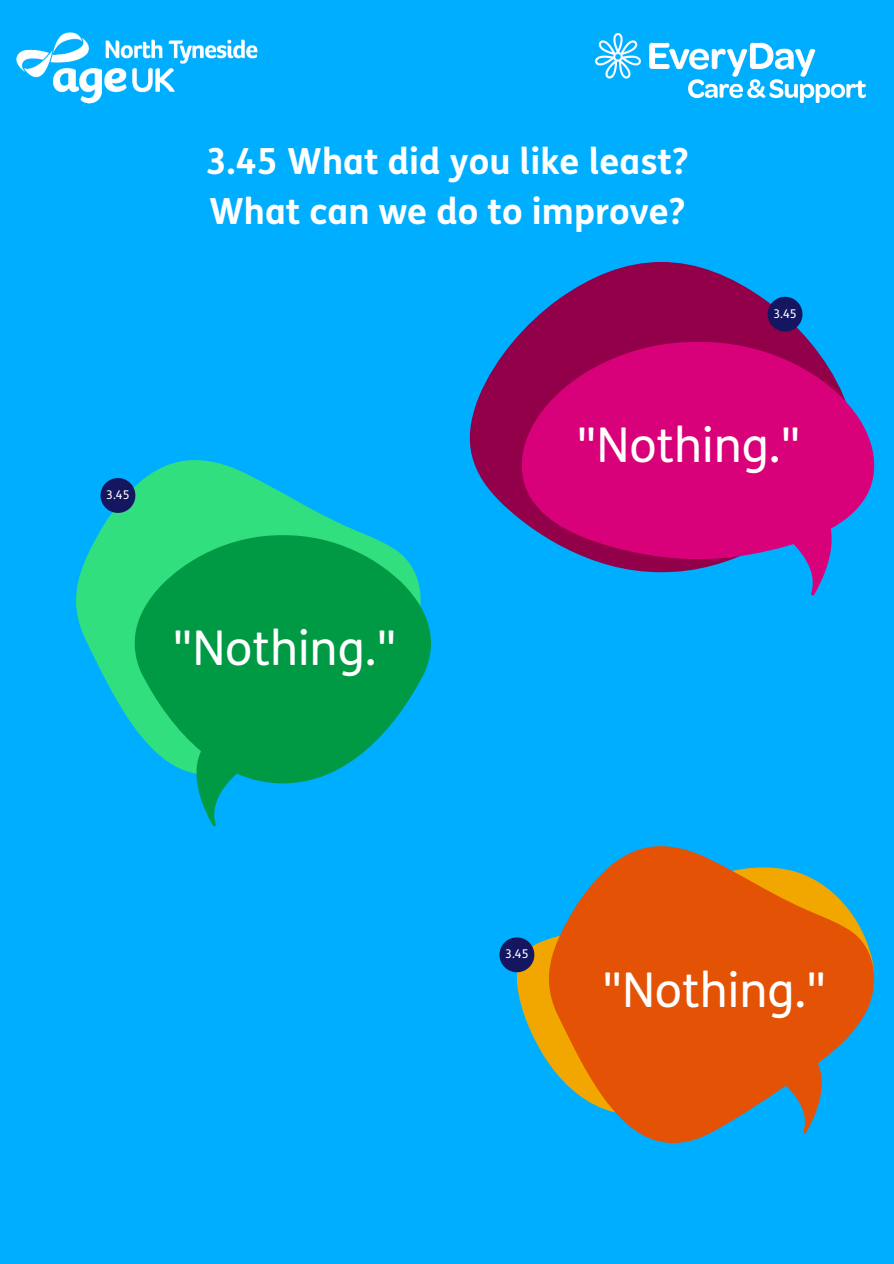
<style>
.page{position:relative;width:894px;height:1264px;background:#fff}
.page>*{position:absolute;margin:0;border:0;box-sizing:border-box;transform-origin:0 0}
.t1{font:48px "FS Me";color:#fff}
.t2{font:700 36px/49.5px "FS Me";color:#fff}
.t3{font:12px "FS Me";color:#fff}
</style>
<div class="page">
<div style="left:0;top:0;width:893px;height:1263px;background:#00aeff"></div>
<img style="left:595px;top:33px;width:270px;height:69px">
<img style="left:16px;top:32px;width:242px;height:72px">
<svg style="left:76px;top:460px;width:288px;height:258px;fill:#32df7e"></svg>
<svg style="left:128px;top:534px;width:303px;height:292px;fill:#009a44"></svg>
<svg style="left:100px;top:478px;width:35px;height:35px"></svg>
<svg style="left:516px;top:942px;width:25px;height:109px;fill:#f2a600"></svg>
<svg style="left:541px;top:846px;width:332px;height:297px;fill:#e35205"></svg>
<svg style="left:469px;top:262px;width:340px;height:253px;fill:#910048"></svg>
<svg style="left:515px;top:341px;width:359px;height:254px;fill:#d9017a"></svg>
<svg style="left:767px;top:297px;width:35px;height:34px"></svg>
<svg style="left:499px;top:937px;width:35px;height:35px"></svg>
<p class="t3" style="left:106px;top:488px;width:25px">3.45</p>
<p class="t2" style="left:206px;top:138px;width:484px">3.45 What did you like least?<br>What can we do to improve?</p>
<p class="t3" style="left:773px;top:307px;width:25px">3.45</p>
<h1 class="t1" style="left:576px;top:417px;width:226px">"Nothing."</h1>
<h1 class="t1" style="left:172px;top:621px;width:226px">"Nothing."</h1>
<p class="t3" style="left:505px;top:947px;width:25px">3.45</p>
<h1 class="t1" style="left:602px;top:963px;width:226px">"Nothing."</h1>
</div>
